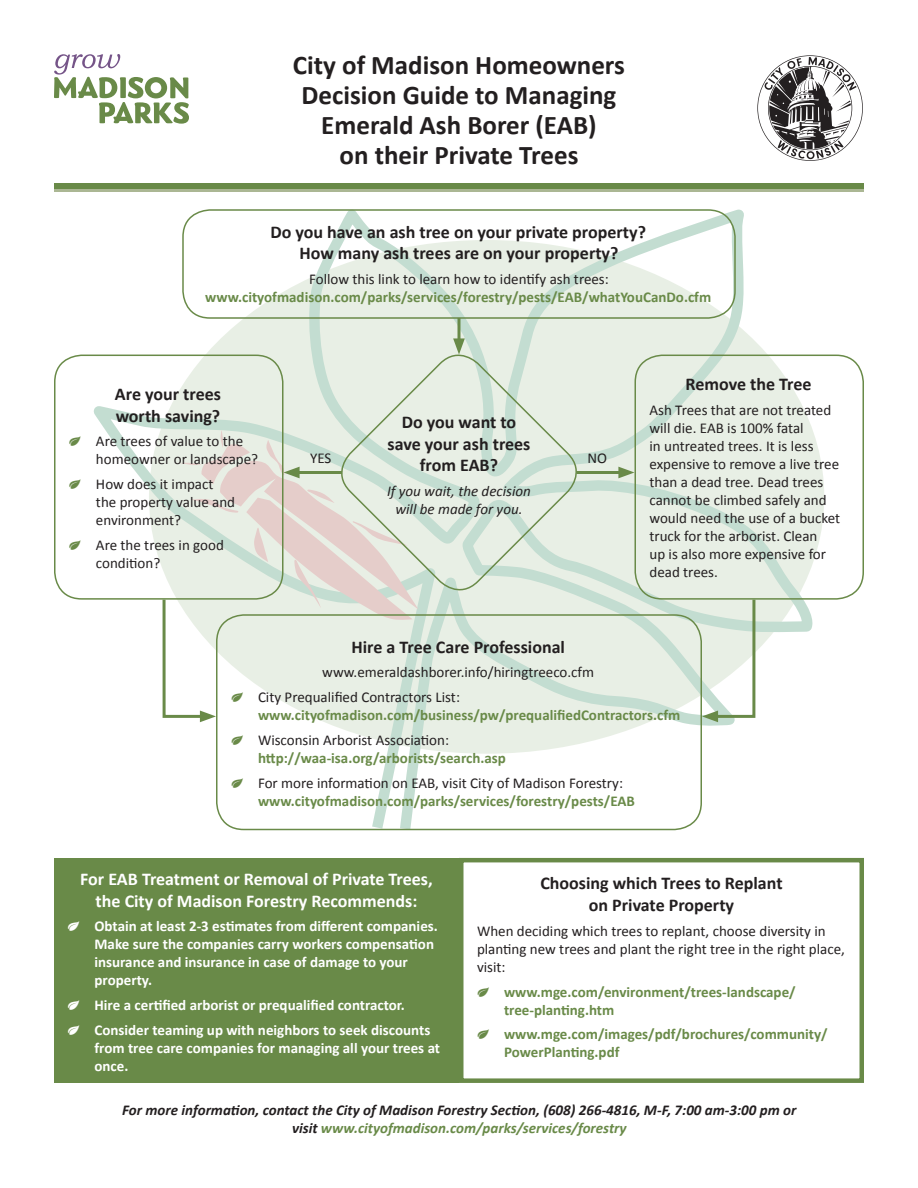
<style>
.page{position:relative;width:918px;height:1188px;background:#fff}
.page>*{position:absolute;margin:0;border:0;box-sizing:border-box;transform-origin:0 0}
.t1{font:700 27px/30px "Calibri";color:#231f20;text-align:center}
.t2{font:700 18px/21.6px "Calibri";color:#231f20;text-align:center}
.t3{font:700 18px/21.6px "Calibri";color:#fff;text-align:center}
.t4{font:15px/18px "Calibri";color:#231f20}
.t5{font:700 15px/18px "Calibri";color:#698a48}
.t6{font:700 15px/18px "Calibri";color:#fff}
.t7{font:italic 700 15px/18px "Calibri";color:#231f20;text-align:center}
.t8{font:italic 15px/18px "Calibri";color:#231f20;text-align:center}
.s1{font-family:"Leafs";color:#698a48}
.s2{font-family:"Leafs";font-weight:400}
.s3{font-weight:400;color:#231f20}
.s4{font-weight:700;color:#698a48}
.s5{color:#698a48}
</style>
<div class="page">
<svg style="left:92px;top:209px;width:725px;height:622px"></svg>
<hr style="left:458px;top:318px;width:2px;height:26px;background:#698a48">
<svg style="left:453px;top:338px;width:12px;height:7px"></svg>
<div style="left:54px;top:186px;width:810px;height:6px;background:#abb794"></div>
<svg style="left:54px;top:54px;width:135px;height:70px"></svg>
<svg style="left:757px;top:55px;width:106px;height:106px"></svg>
<div style="left:54px;top:183px;width:810px;height:6px;background:#698a48"></div>
<div style="left:182px;top:209px;width:554px;height:110px;border:2px solid #698a48;border-radius:27px"></div>
<div style="left:634px;top:355px;width:230px;height:245px;border:2px solid #698a48;border-radius:27px"></div>
<div style="left:54px;top:355px;width:230px;height:245px;border:2px solid #698a48;border-radius:27px"></div>
<div style="left:216px;top:614px;width:486px;height:216px;border:2px solid #698a48;border-radius:27px"></div>
<div style="left:459px;top:858px;width:405px;height:225px;border:4px solid #698a48"></div>
<div style="left:54px;top:858px;width:405px;height:225px;background:#698a48"></div>
<hr style="left:576px;top:471px;width:48px;height:3px;background:#698a48">
<svg style="left:618px;top:467px;width:16px;height:11px"></svg>
<svg style="left:702px;top:597px;width:55px;height:125px"></svg>
<svg style="left:331px;top:345px;width:256px;height:255px;background:#dee9de"></svg>
<svg style="left:161px;top:430px;width:258px;height:292px;background:#e5e8df"></svg>
<h1 class="t1" style="left:293px;top:50px;width:334px">City of Madison Homeowners<br>Decision Guide to Managing<br>Emerald Ash Borer (EAB)<br>on their Private Trees</h1>
<p class="t2" style="left:270px;top:221px;width:377px">Do you have an ash tree on your private property?<br>How many ash trees are on your property?</p>
<p class="t4" style="left:309px;top:270px;width:301px">Follow this link to learn how to identify ash trees:</p>
<p class="t5" style="left:205px;top:288px;width:507px">www.cityofmadison.com/parks/services/forestry/pests/EAB/whatYouCanDo.cfm</p>
<p class="t2" style="left:115px;top:383px;width:108px;text-align:left">Are your trees worth saving?</p>
<p class="t4" style="left:96px;top:432px;width:164px;text-indent:-27px"><span class="s1">M</span> Are trees of value to the homeowner or landscape?</p>
<p class="t4" style="left:96px;top:475px;width:141px;text-indent:-27px"><span class="s1">M</span> How does it impact the property value and environment?</p>
<p class="t4" style="left:96px;top:536px;width:129px;text-indent:-27px"><span class="s1">M</span> Are the trees in good condition?</p>
<p class="t2" style="left:388px;top:411px;width:144px">Do you want to save your ash trees from EAB?</p>
<p class="t8" style="left:387px;top:482px;width:145px">If you wait, the decision will be made for you.</p>
<p class="t4" style="left:310px;top:449px;width:23px">YES</p>
<p class="t4" style="left:587px;top:449px;width:21px">NO</p>
<p class="t2" style="left:685px;top:374px;width:128px">Remove the Tree</p>
<p class="t4" style="left:650px;top:401px;width:192px">Ash Trees that are not treated will die. EAB is 100% fatal<br>in untreated trees. It is less expensive to remove a live tree than a dead tree. Dead trees cannot be climbed safely and would need the use of a bucket truck for the arborist. Clean<br>up is also more expensive for dead trees.</p>
<p class="t2" style="left:352px;top:636px;width:215px">Hire a Tree Care Professional</p>
<p class="t4" style="left:231px;top:660px;width:365px;line-height:24.8px;text-indent:91px">www.emeraldashborer.info/hiringtreeco.cfm<br><span class="s1">M</span> City Prequalified Contractors List:</p>
<p class="t5" style="left:231px;top:703px;width:451px;line-height:24.8px;text-indent:27px">www.cityofmadison.com/business/pw/prequalifiedContractors.cfm<br><span class="s2">M</span> <span class="s3">Wisconsin Arborist Association:</span></p>
<p class="t4" style="left:231px;top:745px;width:394px;line-height:24.8px;text-indent:27px"><span class="s4">http://waa-isa.org/arborists/search.asp<br></span><span class="s1">M</span> For more information on EAB, visit City of Madison Forestry:</p>
<p class="t5" style="left:258px;top:792px;width:378px">www.cityofmadison.com/parks/services/forestry/pests/EAB</p>
<p class="t3" style="left:80px;top:868px;width:354px">For EAB Treatment or Removal of Private Trees, the City of Madison Forestry Recommends:</p>
<p class="t6" style="left:94px;top:917px;width:345px;text-indent:-27px"><span class="s2">M</span> Obtain at least 2-3 estimates from different companies.<br>Make sure the companies carry workers compensation insurance and insurance in case of damage to your property.</p>
<p class="t6" style="left:67px;top:993px;width:364px;line-height:24.8px"><span class="s2">M</span> Hire a certified arborist or prequalified contractor.<br><span class="s2">M</span> Consider teaming up with neighbors to seek discounts</p>
<p class="t6" style="left:94px;top:1039px;width:347px">from tree care companies for managing all your trees at once.</p>
<p class="t2" style="left:540px;top:873px;width:244px">Choosing which Trees to Replant on Private Property</p>
<p class="t4" style="left:477px;top:922px;width:370px">When deciding which trees to replant, choose diversity in planting new trees and plant the right tree in the right place, visit:</p>
<p class="t5" style="left:504px;top:983px;width:293px;text-indent:-27px"><span class="s2">M</span> www.mge.com/environment/trees-landscape/ tree-planting.htm</p>
<p class="t5" style="left:504px;top:1025px;width:325px;text-indent:-27px"><span class="s2">M</span> www.mge.com/images/pdf/brochures/community/<br>PowerPlanting.pdf</p>
<p class="t7" style="left:122px;top:1101px;width:676px">For more information, contact the City of Madison Forestry Section, (608) 266-4816, M-F, 7:00 am-3:00 pm or visit <span class="s5">www.cityofmadison.com/parks/services/forestry</span></p>
</div>
